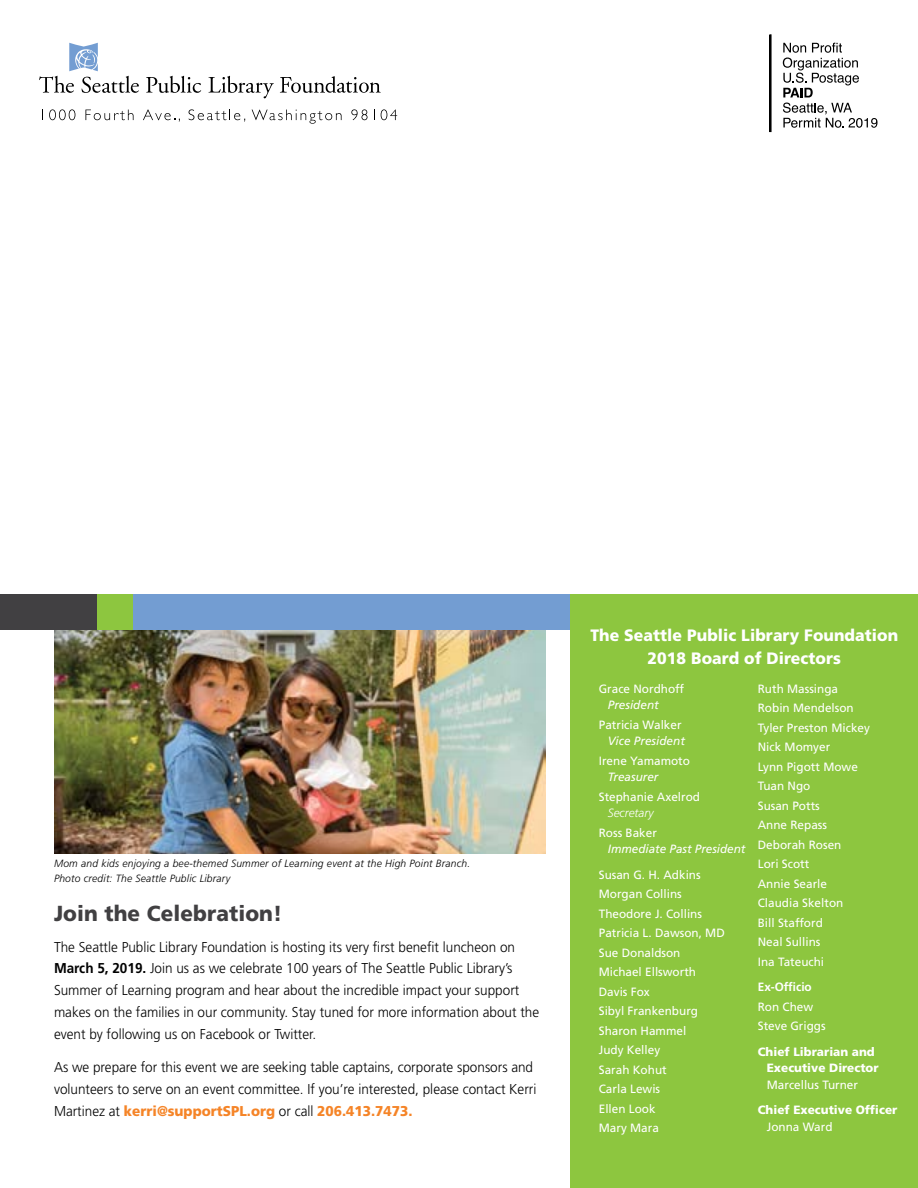
<style>
.page{position:relative;width:918px;height:1188px;background:#fff}
.page>*{position:absolute;margin:0;border:0;box-sizing:border-box;transform-origin:0 0}
.t1{font:900 21.75px "Frutiger LT Std";letter-spacing:.005em;color:#414042;scale:.95 1}
.t2{font:900 16.5px/22.5px "Frutiger LT Std";letter-spacing:.005em;color:#fff;text-align:center;scale:.95 1}
.t3{font:300 14.25px/21.8px "Frutiger LT Std";color:#000;scale:.95 1}
.t4{font:12px/19.5px "Frutiger LT Std";color:#fff}
.t5{font:900 12px/16.5px "Frutiger LT Std";color:#fff}
.t6{font:italic 12px "Frutiger LT Std";color:#fff}
.t7{font:700 12px "Frutiger LT Std";color:#fff}
.t8{font:italic 300 12px "Frutiger LT Std";color:#fff}
.t9{font:italic 300 10.5px/14.2px "Frutiger LT Std";letter-spacing:.02em;color:#000}
.s1{font-weight:700}
.s2{font-weight:900;color:#f58427}
</style>
<div class="page">
<img style="left:54px;top:630px;width:491px;height:224px">
<div style="left:87px;top:594px;width:690px;height:36px;background:#8dc63f"></div>
<div style="left:0;top:594px;width:97px;height:36px;background:#414042"></div>
<div style="left:133px;top:594px;width:644px;height:36px;background:#739dd2"></div>
<div style="left:770px;top:35px;width:1px;height:97px;border:1px solid #000"></div>
<svg style="left:783px;top:103px;width:94px;height:25px"></svg>
<svg style="left:783px;top:43px;width:76px;height:54px"></svg>
<svg style="left:49px;top:109px;width:26px;height:11px"></svg>
<svg style="left:85px;top:110px;width:49px;height:10px"></svg>
<svg style="left:143px;top:109px;width:37px;height:13px"></svg>
<svg style="left:189px;top:109px;width:56px;height:13px"></svg>
<svg style="left:252px;top:110px;width:90px;height:14px"></svg>
<svg style="left:351px;top:109px;width:17px;height:11px"></svg>
<svg style="left:381px;top:109px;width:16px;height:11px"></svg>
<svg style="left:146px;top:76px;width:55px;height:17px"></svg>
<svg style="left:208px;top:76px;width:66px;height:22px"></svg>
<svg style="left:39px;top:43px;width:100px;height:50px"></svg>
<svg style="left:280px;top:76px;width:101px;height:17px"></svg>
<div style="left:571px;top:594px;width:347px;height:594px;background:#8dc63f"></div>
<p class="t9" style="left:54px;top:857px;width:418px">Mom and kids enjoying a bee-themed Summer of Learning event at the High Point Branch.<br>Photo credit: The Seattle Public Library</p>
<h1 class="t1" style="left:54px;top:900px;width:242px">Join the Celebration!</h1>
<p class="t3" style="left:54px;top:936px;width:512px">The Seattle Public Library Foundation is hosting its very first benefit luncheon on <span class="s1">March 5, 2019.</span> Join us as we celebrate 100 years of The Seattle Public Library’s Summer of Learning program and hear about the incredible impact your support makes on the families in our community. Stay tuned for more information about the event by following us on Facebook or Twitter.</p>
<p class="t3" style="left:54px;top:1057px;width:509px">As we prepare for this event we are seeking table captains, corporate sponsors and volunteers to serve on an event committee. If you’re interested, please contact Kerri<br>Martinez at <span class="s2">kerri@supportSPL.org</span> or call <span class="s2">206.413.7473.</span></p>
<p class="t2" style="left:590px;top:624px;width:325px">The Seattle Public Library Foundation<br>2018 Board of Directors</p>
<p class="t4" style="left:599px;top:679px;width:87px">Grace Nordhoff</p>
<p class="t6" style="left:608px;top:698px;width:52px">President</p>
<p class="t4" style="left:599px;top:715px;width:84px">Patricia Walker</p>
<p class="t6" style="left:608px;top:734px;width:79px">Vice President</p>
<p class="t4" style="left:599px;top:751px;width:93px">Irene Yamamoto</p>
<p class="t6" style="left:608px;top:770px;width:52px">Treasurer</p>
<p class="t4" style="left:599px;top:787px;width:103px">Stephanie Axelrod</p>
<p class="t8" style="left:608px;top:806px;width:47px">Secretary</p>
<p class="t4" style="left:599px;top:823px;width:60px">Ross Baker</p>
<p class="t6" style="left:608px;top:842px;width:139px">Immediate Past President</p>
<p class="t4" style="left:599px;top:865px;width:128px">Susan G. H. Adkins<br>Morgan Collins<br>Theodore J. Collins<br>Patricia L. Dawson, MD<br>Sue Donaldson<br>Michael Ellsworth<br>Davis Fox<br>Sibyl Frankenburg<br>Sharon Hammel<br>Judy Kelley<br>Sarah Kohut<br>Carla Lewis<br>Ellen Look<br>Mary Mara</p>
<p class="t4" style="left:758px;top:679px;width:114px">Ruth Massinga<br>Robin Mendelson<br>Tyler Preston Mickey<br>Nick Momyer<br>Lynn Pigott Mowe<br>Tuan Ngo<br>Susan Potts<br>Anne Repass<br>Deborah Rosen<br>Lori Scott<br>Annie Searle<br>Claudia Skelton<br>Bill Stafford<br>Neal Sullins<br>Ina Tateuchi</p>
<p class="t7" style="left:758px;top:980px;width:56px">Ex-Officio</p>
<p class="t4" style="left:758px;top:997px;width:69px">Ron Chew<br>Steve Griggs</p>
<p class="t5" style="left:767px;top:1043px;width:113px;text-indent:-9px">Chief Librarian and<br>Executive Director</p>
<p class="t4" style="left:767px;top:1075px;width:93px">Marcellus Turner</p>
<p class="t5" style="left:758px;top:1102px;width:141px">Chief Executive Officer</p>
<p class="t4" style="left:767px;top:1117px;width:67px">Jonna Ward</p>
</div>
